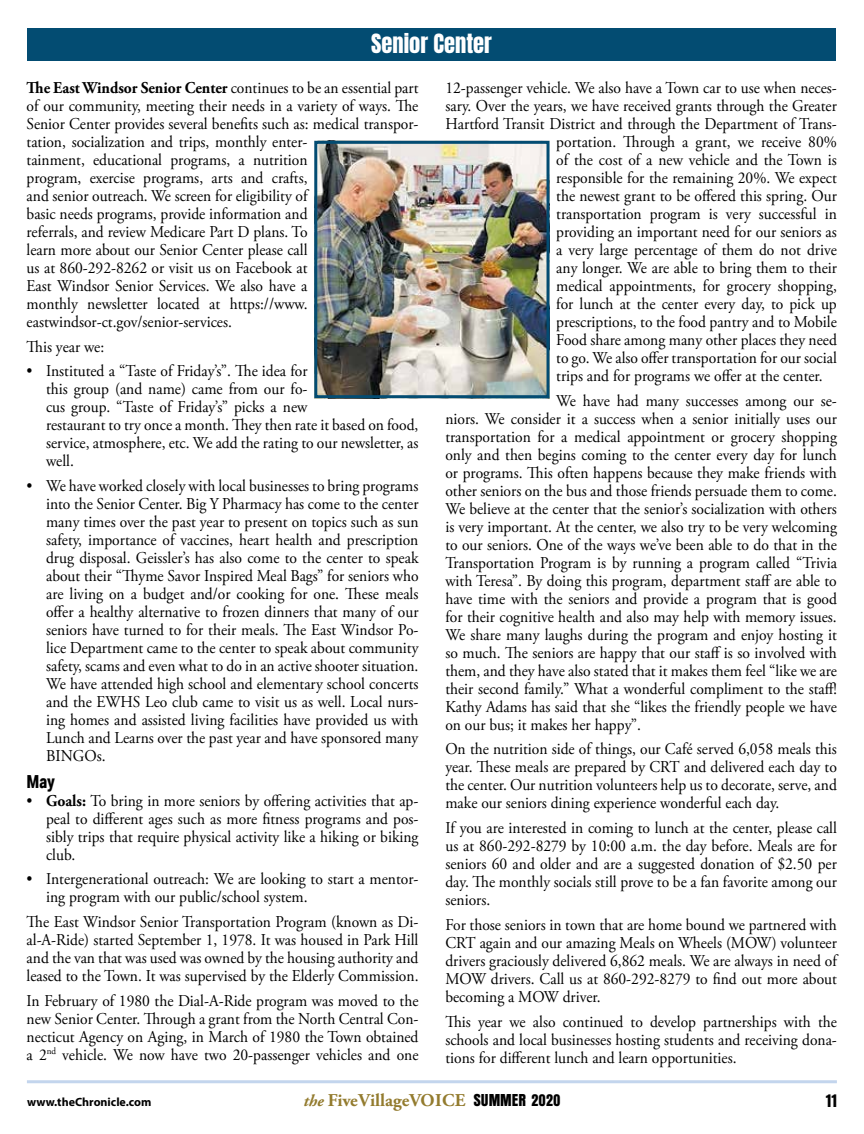
<style>
.page{position:relative;width:864px;height:1134px;background:#fff}
.page>*{position:absolute;margin:0;border:0;box-sizing:border-box;transform-origin:0 0}
.t1{font:22.5px "Anton";color:#fff}
.t2{font:19.5px "Anzeigen Gro";color:#000}
.t3{font:700 18px "Adobe Garamond Pro";color:#937b2e}
.t4{font:800 18px "Aktiv Grotesk Cd";color:#000;scale:.94 1}
.t5{font:16.5px/18px "Adobe Garamond Pro";color:#000;text-align:justify;scale:.94 1}
.t6{font:700 12px "Myriad Pro";color:#000}
.s1{font-weight:700}
.s2{font-style:italic;font-size:16.5px}
.s3{font-family:"Anzeigen Gro";font-weight:400;color:#000}
</style>
<div class="page">
<hr style="left:27px;top:1080px;width:810px;height:3px;background:#c3d5ed">
<div style="left:28px;top:28px;width:808px;height:33px;background:#034c72"></div>
<img style="left:318px;top:145px;width:228px;height:249px">
<div style="left:314px;top:141px;width:236px;height:257px;border:3px solid #034c72"></div>
<h1 class="t1" style="left:371px;top:32px;width:122px">SENIOR CENTER</h1>
<p class="t5" style="left:27px;top:79px;width:418px;text-align:left"><span class="s1">The East Windsor Senior Center</span> continues to be an essential part of our community, meeting their needs in a variety of ways. The Senior Center provides several benefits such as: medical transpor&shy;tation, socialization and trips, monthly enter-<br>tainment, educational programs, a nutrition<br>program, exercise programs, arts and crafts,<br>and senior outreach. We screen for eligibility of<br>basic needs programs, provide information and<br>referrals, and review Medicare Part D plans. To<br>learn more about our Senior Center please call<br>us at 860-292-8262 or visit us on Facebook at<br>East Windsor Senior Services. We also have a<br>monthly newsletter located at https://www. eastwindsor-ct.gov/senior-services.</p>
<p class="t5" style="left:27px;top:338px;width:84px">This year we:</p>
<p class="t5" style="left:46px;top:363px;width:398px;text-align:left;text-indent:-19px">• Instituted a “Taste of Friday’s”. The idea for<br>this group (and name) came from our fo-<br>cus group. “Taste of Friday’s” picks a new<br>restaurant to try once a month. They then rate it based on food, service, atmosphere, etc. We add the rating to our newsletter, as well.</p>
<p class="t5" style="left:46px;top:478px;width:398px;text-indent:-19px">• We have worked closely with local businesses to bring programs into the Senior Center. Big Y Pharmacy has come to the center many times over the past year to present on topics such as sun safety, importance of vaccines, heart health and prescription drug disposal. Geissler’s has also come to the center to speak about their “Thyme Savor Inspired Meal Bags” for seniors who are living on a budget and/or cooking for one. These meals offer a healthy alternative to frozen dinners that many of our seniors have turned to for their meals. The East Windsor Po&shy;lice Department came to the center to speak about community safety, scams and even what to do in an active shooter situation.<br>We have attended high school and elementary school concerts and the EWHS Leo club came to visit us as well. Local nurs&shy;ing homes and assisted living facilities have provided us with Lunch and Learns over the past year and have sponsored many BINGOs.</p>
<p class="t4" style="left:27px;top:770px;width:32px">May</p>
<p class="t5" style="left:46px;top:792px;width:398px;text-indent:-20px">• <span class="s1">Goals:</span> To bring in more seniors by offering activities that ap&shy;peal to different ages such as more fitness programs and pos&shy;sibly trips that require physical activity like a hiking or biking club.</p>
<p class="t5" style="left:46px;top:871px;width:398px;text-indent:-19px">• Intergenerational outreach: We are looking to start a mentor&shy;ing program with our public/school system.</p>
<p class="t5" style="left:27px;top:914px;width:418px">The East Windsor Senior Transportation Program (known as Di&shy;al-A-Ride) started September 1, 1978. It was housed in Park Hill and the van that was used was owned by the housing authority and leased to the Town. It was supervised by the Elderly Commission.</p>
<p class="t5" style="left:27px;top:992px;width:418px">In February of 1980 the Dial-A-Ride program was moved to the new Senior Center. Through a grant from the North Central Con&shy;necticut Agency on Aging, in March of 1980 the Town obtained a 2<sup>nd</sup> vehicle. We now have two 20-passenger vehicles and one</p>
<p class="t5" style="left:445px;top:79px;width:418px">12-passenger vehicle. We also have a Town car to use when neces-</p>
<p class="t5" style="left:445px;top:97px;width:418px">sary. Over the years, we have received grants through the Greater</p>
<p class="t5" style="left:445px;top:115px;width:418px">Hartford Transit District and through the Department of Trans-</p>
<p class="t5" style="left:556px;top:133px;width:300px">portation. Through a grant, we receive 80%</p>
<p class="t5" style="left:556px;top:151px;width:300px">of the cost of a new vehicle and the Town is</p>
<p class="t5" style="left:556px;top:169px;width:300px">responsible for the remaining 20%. We expect</p>
<p class="t5" style="left:556px;top:187px;width:300px">the newest grant to be offered this spring. Our</p>
<p class="t5" style="left:556px;top:205px;width:300px">transportation program is very successful in</p>
<p class="t5" style="left:556px;top:223px;width:300px">providing an important need for our seniors as</p>
<p class="t5" style="left:556px;top:241px;width:300px">a very large percentage of them do not drive</p>
<p class="t5" style="left:556px;top:259px;width:300px">any longer. We are able to bring them to their</p>
<p class="t5" style="left:556px;top:277px;width:300px">medical appointments, for grocery shopping,</p>
<p class="t5" style="left:556px;top:295px;width:300px">for lunch at the center every day, to pick up</p>
<p class="t5" style="left:556px;top:313px;width:300px">prescriptions, to the food pantry and to Mobile</p>
<p class="t5" style="left:556px;top:331px;width:300px">Food share among many other places they need</p>
<p class="t5" style="left:556px;top:349px;width:300px">to go. We also offer transportation for our social</p>
<p class="t5" style="left:556px;top:367px;width:285px">trips and for programs we offer at the center.</p>
<p class="t5" style="left:445px;top:392px;width:418px;text-indent:111px">We have had many successes among our se&shy;niors. We consider it a success when a senior initially uses our transportation for a medical appointment or grocery shopping only and then begins coming to the center every day for lunch or programs. This often happens because they make friends with other seniors on the bus and those friends persuade them to come.<br>We believe at the center that the senior’s socialization with others is very important. At the center, we also try to be very welcoming to our seniors. One of the ways we’ve been able to do that in the Transportation Program is by running a program called “Trivia with Teresa”. By doing this program, department staff are able to have time with the seniors and provide a program that is good for their cognitive health and also may help with memory issues.<br>We share many laughs during the program and enjoy hosting it so much. The seniors are happy that our staff is so involved with them, and they have also stated that it makes them feel “like we are their second family.” What a wonderful compliment to the staff!<br>Kathy Adams has said that she “likes the friendly people we have on our bus; it makes her happy”.</p>
<p class="t5" style="left:445px;top:741px;width:418px">On the nutrition side of things, our Café served 6,058 meals this year. These meals are prepared by CRT and delivered each day to the center. Our nutrition volunteers help us to decorate, serve, and make our seniors dining experience wonderful each day.</p>
<p class="t5" style="left:445px;top:820px;width:418px">If you are interested in coming to lunch at the center, please call us at 860-292-8279 by 10:00 a.m. the day before. Meals are for seniors 60 and older and are a suggested donation of $2.50 per day. The monthly socials still prove to be a fan favorite among our seniors.</p>
<p class="t5" style="left:445px;top:916px;width:418px">For those seniors in town that are home bound we partnered with CRT again and our amazing Meals on Wheels (MOW) volunteer drivers graciously delivered 6,862 meals. We are always in need of MOW drivers. Call us at 860-292-8279 to find out more about becoming a MOW driver.</p>
<p class="t5" style="left:445px;top:1013px;width:418px">This year we also continued to develop partnerships with the schools and local businesses hosting students and receiving dona&shy;tions for different lunch and learn opportunities.</p>
<p class="t6" style="left:27px;top:1094px;width:126px">www.theChronicle.com</p>
<p class="t3" style="left:303px;top:1090px;width:259px"><span class="s2">the</span> FiveVillageVOICE <span class="s3">SUMMER 2020</span></p>
<p class="t2" style="left:826px;top:1090px;width:13px">11</p>
</div>
